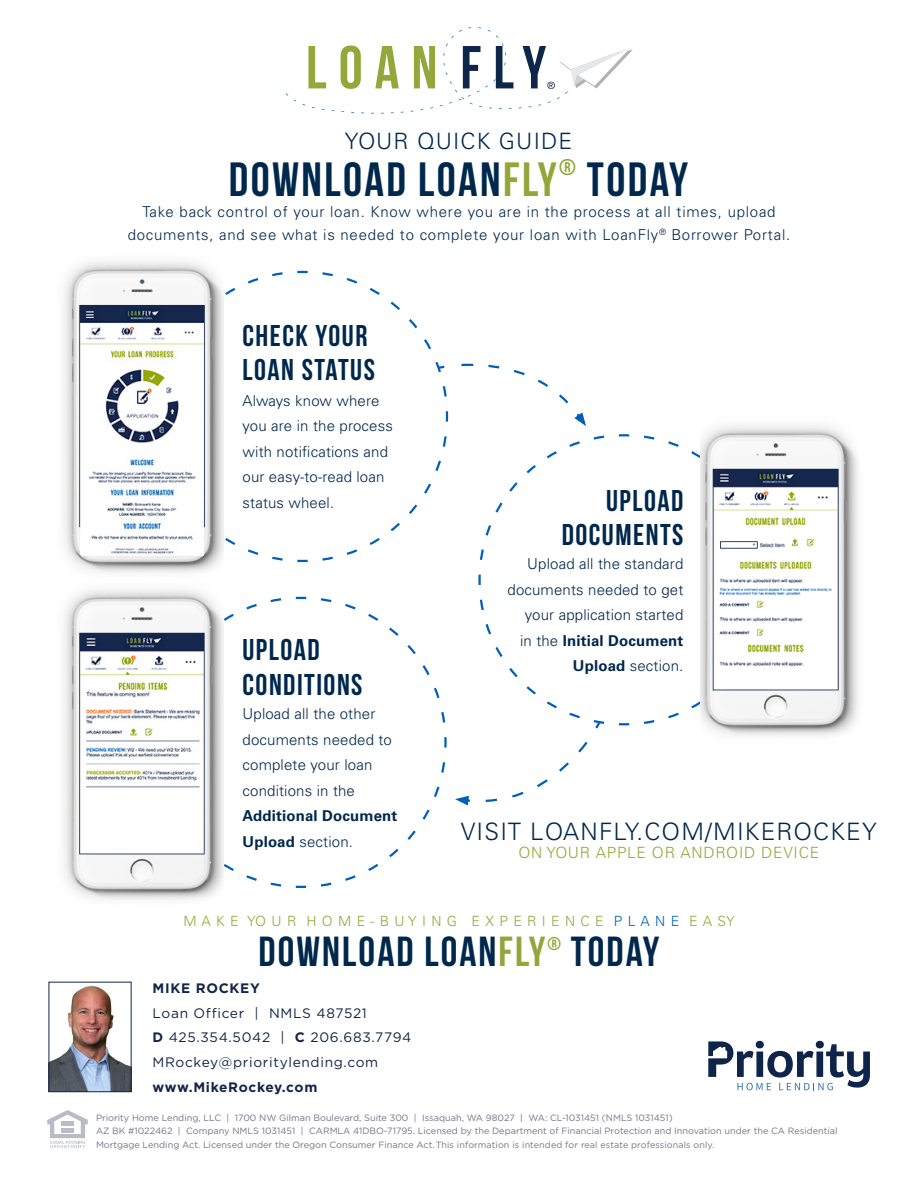
<style>
.page{position:relative;width:918px;height:1188px;background:#fff}
.page>*{position:absolute;margin:0;border:0;box-sizing:border-box;transform-origin:0 0}
.t1{font:48px "Bebas Neue";letter-spacing:.05em;color:#00284c}
.t2{font:42px "Bebas Neue";letter-spacing:.05em;color:#00284c}
.t3{font:30px "Bebas Neue";letter-spacing:.05em;color:#00284c}
.t4{font:300 24px "Univers LT Std";letter-spacing:.05em;color:#00284c}
.t5{font:300 22.5px "Univers LT Std";letter-spacing:.05em;color:#00284c}
.t6{font:18.3px "Bebas Neue";color:#94a63a}
.t7{font:300 15.45px "Univers LT Std";letter-spacing:.05em;color:#94a63a}
.t8{font:300 15px/25.5px "Univers LT Std";letter-spacing:.01em;color:#00284c}
.t9{font:300 15px/22.5px "Univers LT Std";letter-spacing:.05em;color:#00284c;text-align:center}
.t10{font:300 14.1px "Univers LT Std";color:#94a63a}
.t11{font:13.65px/24.8px "Gotham";letter-spacing:.05em;color:#122649}
.t12{font:9.15px/13.6px "Gotham";color:#74748b}
.s1{color:#94a63a}
.s2{font-weight:700}
.s3{color:#005fb9}
.s4{font-size:9px;color:#74748c}
</style>
<div class="page">
<img style="left:51px;top:985px;width:78px;height:105px">
<div style="left:49px;top:982px;width:82px;height:110px;border:1px solid #10274a"></div>
<svg style="left:708px;top:1041px;width:162px;height:49px"></svg>
<img style="left:64px;top:261px;width:160px;height:312px">
<svg style="left:223px;top:596px;width:224px;height:292px"></svg>
<img style="left:64px;top:589px;width:159px;height:311px">
<svg style="left:478px;top:434px;width:223px;height:292px"></svg>
<img style="left:701px;top:425px;width:157px;height:311px">
<svg style="left:322px;top:272px;width:285px;height:298px"></svg>
<svg style="left:455px;top:597px;width:159px;height:209px"></svg>
<svg style="left:286px;top:27px;width:347px;height:87px"></svg>
<svg style="left:47px;top:1110px;width:41px;height:38px"></svg>
<div style="left:61px;top:1121px;width:13px;height:5px;background:#babbc7"></div>
<hr style="left:61px;top:1128px;width:13px;height:4px;background:#babbc7">
<p class="t5" style="left:345px;top:127px;width:229px">YOUR QUICK GUIDE</p>
<p class="t1" style="left:229px;top:153px;width:461px">DOWNLOAD LOAN<span class="s1">FLY</span><sup>®</sup> TODAY</p>
<p class="t9" style="left:128px;top:201px;width:664px">Take back control of your loan. Know where you are in the process at all times, upload documents, and see what is needed to complete your loan with LoanFly<sup>®</sup> Borrower Portal.</p>
<p class="t3" style="left:243px;top:319px;width:126px">CHECK YOUR</p>
<p class="t3" style="left:243px;top:353px;width:134px">LOAN STATUS</p>
<p class="t8" style="left:243px;top:388px;width:152px">Always know where you are in the process with notifications and our easy-to-read loan status wheel.</p>
<p class="t3" style="left:243px;top:634px;width:79px">UPLOAD</p>
<p class="t3" style="left:243px;top:668px;width:122px">CONDITIONS</p>
<p class="t8" style="left:243px;top:701px;width:156px">Upload all the other documents needed to complete your loan conditions in the<br><span class="s2">Additional Document<br>Upload</span> section.</p>
<p class="t3" style="left:606px;top:484px;width:79px">UPLOAD</p>
<p class="t3" style="left:562px;top:518px;width:123px">DOCUMENTS</p>
<p class="t8" style="left:508px;top:551px;width:177px;text-align:right">Upload all the standard documents needed to get your application started<br>in the <span class="s2">Initial Document<br>Upload</span> section.</p>
<p class="t4" style="left:461px;top:818px;width:418px">VISIT LOANFLY.COM/MIKEROCKEY</p>
<p class="t7" style="left:518px;top:844px;width:302px">ON YOUR APPLE OR ANDROID DEVICE</p>
<p class="t10" style="left:183px;top:913px;width:553px">M A K E YO U R H O M E - B U Y I N G E X P E R I E N C E <span class="s3">P L A N E</span> E A SY</p>
<p class="t2" style="left:259px;top:929px;width:288px">DOWNLOAD LOAN<span class="s1">FLY</span></p>
<p class="t6" style="left:548px;top:933px;width:15px">®</p>
<p class="t2" style="left:571px;top:929px;width:90px">TODAY</p>
<p class="t11" style="left:153px;top:975px;width:260px"><span class="s2">MIKE ROCKEY<br></span>Loan Officer | NMLS 487521<br><span class="s2">D</span> 425.354.5042 | <span class="s2">C</span> 206.683.7794<br>MRockey@prioritylending.com <span class="s2">www.MikeRockey.com</span></p>
<p class="t12" style="left:96px;top:1111px;width:743px">Priority Home Lending, LLC | 1700 NW Gilman Boulevard, Suite 300 | Issaquah, WA 98027 | WA: CL-1031451 (NMLS 1031451)<br>AZ BK #1022462 | Company NMLS 1031451 | CARMLA 41DBO-71795. Licensed by the Department of Financial Protection and Innovation under the CA Residential<br>Mortgage Lending Act. Licensed under the Oregon Consumer Finance Act.<span class="s4">This information is intended for real estate professionals only.</span></p>
</div>
